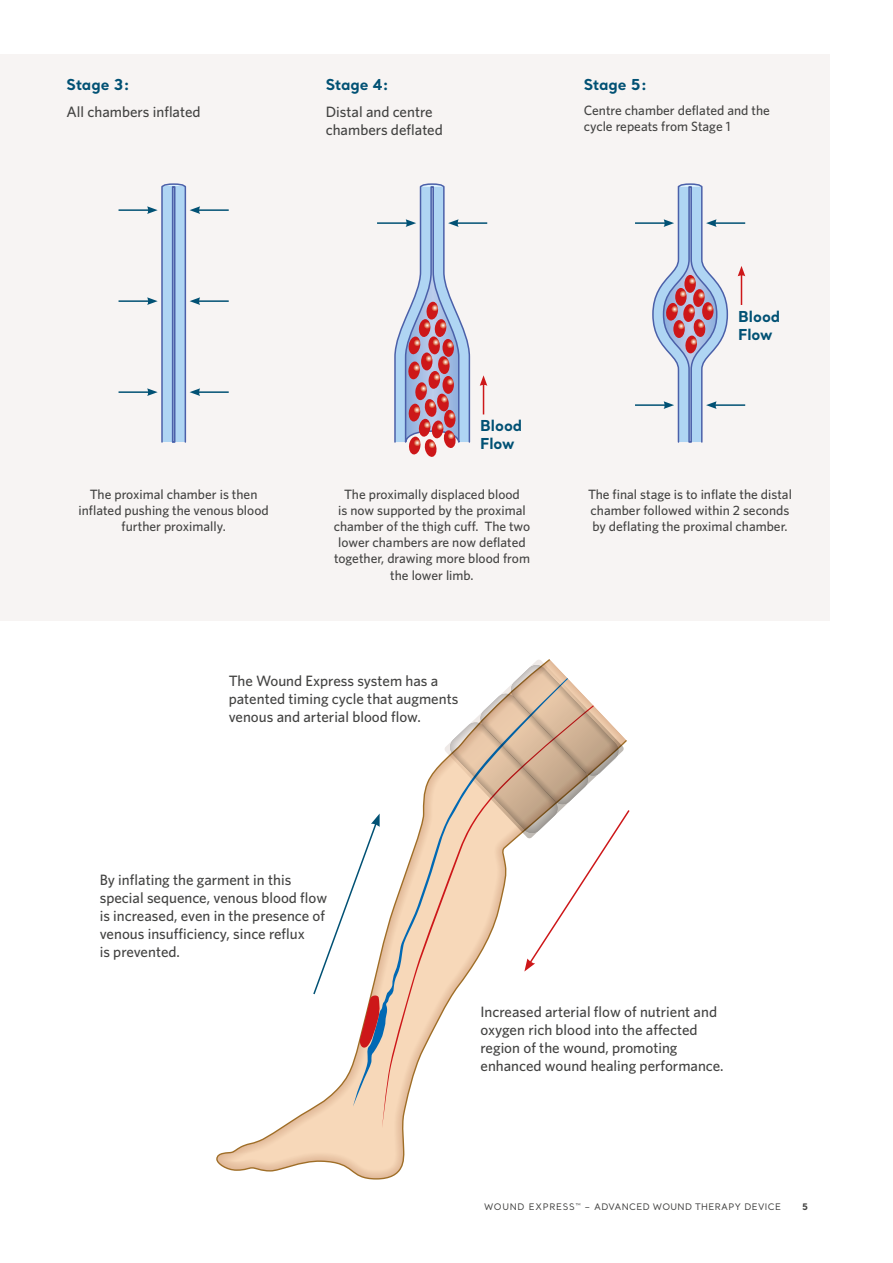
<style>
.page{position:relative;width:893px;height:1263px;background:#fff}
.page>*{position:absolute;margin:0;border:0;box-sizing:border-box;transform-origin:0 0}
.t1{font:500 15px/18px "Whitney";color:#434342}
.t2{font:700 15px/18px "Santral";color:#015174}
.t3{font:500 13.5px/16.2px "Whitney";color:#434342;text-align:center}
.t4{font:9px "Santral";letter-spacing:.04em;color:#434342}
.t5{font:700 9px "Santral";color:#434342}
</style>
<div class="page">
<div style="left:0;top:54px;width:829px;height:567px;background:#f7f4f3"></div>
<hr style="left:119px;top:391px;width:30px;height:2px;background:#015174">
<hr style="left:198px;top:391px;width:31px;height:2px;background:#015174">
<hr style="left:119px;top:300px;width:30px;height:2px;background:#015174">
<hr style="left:198px;top:300px;width:31px;height:2px;background:#015174">
<hr style="left:119px;top:209px;width:30px;height:2px;background:#015174">
<hr style="left:198px;top:209px;width:31px;height:2px;background:#015174">
<svg style="left:147px;top:183px;width:53px;height:260px"></svg>
<hr style="left:483px;top:383px;width:1px;height:31px;background:#cd1719">
<svg style="left:480px;top:375px;width:7px;height:11px"></svg>
<hr style="left:377px;top:222px;width:31px;height:2px;background:#015174">
<hr style="left:456px;top:222px;width:31px;height:2px;background:#015174">
<svg style="left:393px;top:183px;width:78px;height:274px"></svg>
<hr style="left:741px;top:274px;width:1px;height:31px;background:#cd1719">
<svg style="left:738px;top:266px;width:7px;height:10px"></svg>
<hr style="left:635px;top:404px;width:31px;height:2px;background:#015174">
<hr style="left:714px;top:404px;width:31px;height:2px;background:#015174">
<hr style="left:635px;top:222px;width:31px;height:2px;background:#015174">
<hr style="left:714px;top:222px;width:31px;height:2px;background:#015174">
<svg style="left:651px;top:183px;width:78px;height:260px"></svg>
<svg style="left:216px;top:659px;width:334px;height:521px"></svg>
<svg style="left:353px;top:678px;width:92px;height:428px"></svg>
<svg style="left:382px;top:705px;width:168px;height:423px"></svg>
<svg style="left:312px;top:813px;width:69px;height:237px"></svg>
<svg style="left:445px;top:660px;width:185px;height:311px"></svg>
<p class="t2" style="left:67px;top:75px;width:65px">Stage 3:</p>
<p class="t1" style="left:67px;top:102px;width:136px">All chambers inflated</p>
<p class="t2" style="left:326px;top:75px;width:65px">Stage 4:</p>
<p class="t1" style="left:326px;top:102px;width:119px">Distal and centre chambers deflated</p>
<p class="t2" style="left:584px;top:75px;width:65px">Stage 5:</p>
<p class="t3" style="left:584px;top:102px;width:188px;text-align:left">Centre chamber deflated and the cycle repeats from Stage 1</p>
<p class="t2" style="left:480px;top:416px;width:44px">Blood<br>Flow</p>
<p class="t2" style="left:738px;top:307px;width:44px">Blood<br>Flow</p>
<p class="t3" style="left:79px;top:486px;width:192px">The proximal chamber is then inflated pushing the venous blood further proximally.</p>
<p class="t3" style="left:334px;top:486px;width:198px">The proximally displaced blood<br>is now supported by the proximal chamber of the thigh cuff. The two lower chambers are now deflated together, drawing more blood from the lower limb.</p>
<p class="t3" style="left:588px;top:486px;width:205px;text-align:left">The final stage is to inflate the distal chamber followed within 2 seconds by deflating the proximal chamber.</p>
<p class="t1" style="left:229px;top:672px;width:231px">The Wound Express system has a patented timing cycle that augments venous and arterial blood flow.</p>
<p class="t1" style="left:100px;top:871px;width:229px">By inflating the garment in this special sequence, venous blood flow is increased, even in the presence of venous insufficiency, since reflux<br>is prevented.</p>
<p class="t1" style="left:480px;top:1002px;width:245px">Increased arterial flow of nutrient and oxygen rich blood into the affected region of the wound, promoting enhanced wound healing performance.</p>
<p class="t4" style="left:484px;top:1201px;width:298px">WOUND EXPRESS<sup>™</sup> – ADVANCED WOUND THERAPY DEVICE</p>
<p class="t5" style="left:802px;top:1200px;width:7px">5</p>
</div>
